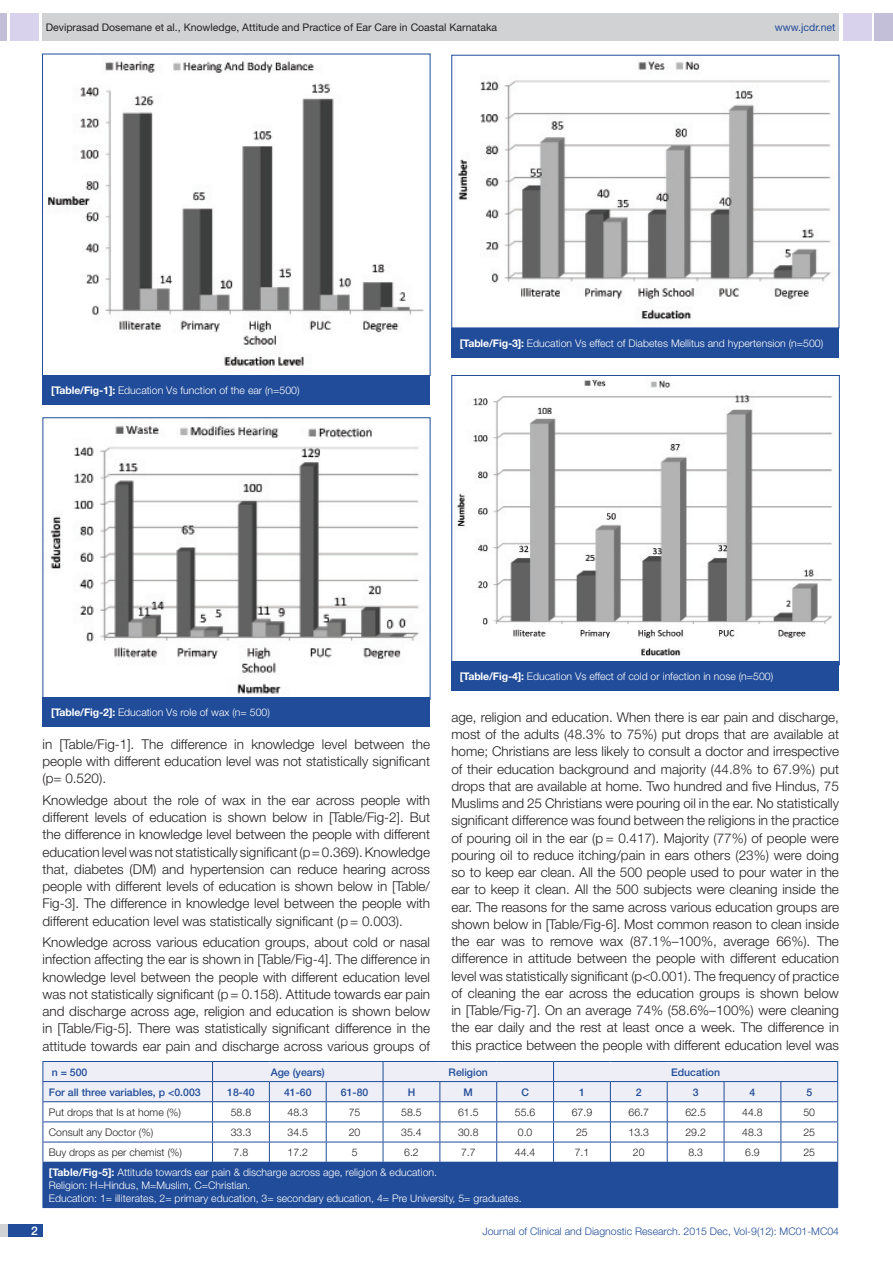
<style>
.page{position:relative;width:893px;height:1263px;background:#fff}
.page>*{position:absolute;margin:0;border:0;box-sizing:border-box;transform-origin:0 0}
.Body_text{font:300 13.5px/17.2px "Helvetica Neue";color:#231f20;text-align:justify}
.t1{font:500 12px "Helvetica Neue";color:#fff}
.Table_text{font:300 10.5px "Helvetica Neue";color:#fff}
.Table_text-2{font:300 10.5px "Helvetica Neue";color:#231f20}
.Table_text-3{font:500 10.5px "Helvetica Neue";color:#214c99}
.t2{font:10.5px "Helvetica Neue";color:#231f20}
.t3{font:300 10.5px "Helvetica Neue";color:#214c99}
.t4{font:10.5px "Helvetica Neue";color:#214c99}
.s1{font-weight:700}
</style>
<div class="page">
<div style="left:0;top:13px;width:7px;height:28px;background:#c3bfd8"></div>
<div style="left:10px;top:13px;width:29px;height:28px;background:#d9d2ec"></div>
<div style="left:43px;top:13px;width:796px;height:28px;background:#d1d2d4"></div>
<div style="left:875px;top:13px;width:18px;height:28px;background:#c3bfd8"></div>
<div style="left:843px;top:13px;width:29px;height:28px;background:#d9d2ec"></div>
<div style="left:0;top:1224px;width:43px;height:13px;background:#d1d2d4"></div>
<div style="left:8px;top:1224px;width:35px;height:13px;background:#214c99"></div>
<div style="left:43px;top:375px;width:387px;height:29px;background:#214c99"></div>
<div style="left:451px;top:328px;width:388px;height:30px;background:#214c99"></div>
<img style="left:48px;top:61px;width:376px;height:305px">
<div style="left:42px;top:54px;width:388px;height:322px;border:1px solid #214c99"></div>
<img style="left:50px;top:425px;width:370px;height:269px">
<img style="left:458px;top:61px;width:373px;height:259px">
<img style="left:456px;top:379px;width:377px;height:277px">
<div style="left:43px;top:697px;width:387px;height:30px;background:#214c99"></div>
<div style="left:43px;top:1162px;width:795px;height:45px;background:#214c99"></div>
<svg style="left:43px;top:1061px;width:795px;height:101px"></svg>
<hr style="left:43px;top:1207px;width:170px;height:1px;background:#214c99">
<hr style="left:213px;top:1207px;width:56px;height:1px;background:#214c99">
<hr style="left:269px;top:1207px;width:57px;height:1px;background:#214c99">
<hr style="left:326px;top:1207px;width:57px;height:1px;background:#214c99">
<hr style="left:383px;top:1207px;width:57px;height:1px;background:#214c99">
<hr style="left:440px;top:1207px;width:57px;height:1px;background:#214c99">
<hr style="left:497px;top:1207px;width:57px;height:1px;background:#214c99">
<hr style="left:554px;top:1207px;width:56px;height:1px;background:#214c99">
<hr style="left:610px;top:1207px;width:57px;height:1px;background:#214c99">
<hr style="left:667px;top:1207px;width:57px;height:1px;background:#214c99">
<hr style="left:724px;top:1207px;width:57px;height:1px;background:#214c99">
<hr style="left:781px;top:1207px;width:57px;height:1px;background:#214c99">
<div style="left:451px;top:661px;width:388px;height:30px;background:#214c99"></div>
<p class="t2" style="left:46px;top:21px;width:453px">Deviprasad Dosemane et al., Knowledge, Attitude and Practice of Ear Care in Coastal Karnataka</p>
<p class="t4" style="left:775px;top:21px;width:62px">www.jcdr.net</p>
<p class="Table_text" style="left:51px;top:383px;width:250px"><span class="s1">[Table/Fig-1]:</span> Education Vs function of the ear (n=500)</p>
<p class="Table_text" style="left:460px;top:337px;width:365px"><span class="s1">[Table/Fig-3]:</span> Education Vs effect of Diabetes Mellitus and hypertension (n=500)</p>
<p class="Table_text" style="left:51px;top:706px;width:220px"><span class="s1">[Table/Fig-2]:</span> Education Vs role of wax (n= 500)</p>
<p class="Body_text" style="left:43px;top:735px;width:389px">in [Table/Fig-1]. The difference in knowledge level between the people with different education level was not statistically significant (p= 0.520).</p>
<p class="Body_text" style="left:43px;top:791px;width:389px">Knowledge about the role of wax in the ear across people with different levels of education is shown below in [Table/Fig-2]. But the difference in knowledge level between the people with different education level was not statistically significant (p= 0.369). Knowledge that, diabetes (DM) and hypertension can reduce hearing across people with different levels of education is shown below in [Table/ Fig-3]. The difference in knowledge level between the people with different education level was statistically significant (p = 0.003).</p>
<p class="Body_text" style="left:43px;top:933px;width:389px">Knowledge across various education groups, about cold or nasal infection affecting the ear is shown in [Table/Fig-4]. The difference in knowledge level between the people with different education level was not statistically significant (p= 0.158). Attitude towards ear pain and discharge across age, religion and education is shown below in [Table/Fig-5]. There was statistically significant difference in the attitude towards ear pain and discharge across various groups of</p>
<p class="Table_text" style="left:460px;top:670px;width:315px"><span class="s1">[Table/Fig-4]:</span> Education Vs effect of cold or infection in nose (n=500)</p>
<p class="Body_text" style="left:451px;top:708px;width:389px">age, religion and education. When there is ear pain and discharge, most of the adults (48.3% to 75%) put drops that are available at home; Christians are less likely to consult a doctor and irrespective of their education background and majority (44.8% to 67.9%) put drops that are available at home. Two hundred and five Hindus, 75<br>Muslims and 25 Christians were pouring oil in the ear. No statistically significant difference was found between the religions in the practice of pouring oil in the ear (p = 0.417). Majority (77%) of people were pouring oil to reduce itching/pain in ears others (23%) were doing so to keep ear clean. All the 500 people used to pour water in the ear to keep it clean. All the 500 subjects were cleaning inside the ear. The reasons for the same across various education groups are shown below in [Table/Fig-6]. Most common reason to clean inside the ear was to remove wax (87.1%–100%, average 66%). The difference in attitude between the people with different education level was statistically significant (p&lt;0.001). The frequency of practice of cleaning the ear across the education groups is shown below in [Table/Fig-7]. On an average 74% (58.6%–100%) were cleaning the ear daily and the rest at least once a week. The difference in this practice between the people with different education level was</p>
<p class="Table_text-3" style="left:52px;top:1065px;width:37px">n = 500</p>
<p class="Table_text-3" style="left:271px;top:1065px;width:56px">Age (years)</p>
<p class="Table_text-3" style="left:449px;top:1065px;width:41px">Religion</p>
<p class="Table_text-3" style="left:671px;top:1065px;width:51px">Education</p>
<p class="Table_text-3" style="left:49px;top:1086px;width:153px">For all three variables, p &lt;0.003</p>
<p class="Table_text-3" style="left:227px;top:1086px;width:29px">18-40</p>
<p class="Table_text-3" style="left:284px;top:1086px;width:29px">41-60</p>
<p class="Table_text-3" style="left:341px;top:1086px;width:29px">61-80</p>
<p class="Table_text-3" style="left:408px;top:1086px;width:8px">H</p>
<p class="Table_text-3" style="left:464px;top:1086px;width:9px">M</p>
<p class="Table_text-3" style="left:521px;top:1086px;width:9px">C</p>
<p class="Table_text-3" style="left:579px;top:1086px;width:7px">1</p>
<p class="Table_text-3" style="left:636px;top:1086px;width:7px">2</p>
<p class="Table_text-3" style="left:693px;top:1086px;width:7px">3</p>
<p class="Table_text-3" style="left:749px;top:1086px;width:7px">4</p>
<p class="Table_text-3" style="left:806px;top:1086px;width:7px">5</p>
<p class="Table_text-2" style="left:49px;top:1106px;width:134px">Put drops that Is at home (%)</p>
<p class="Table_text-2" style="left:231px;top:1106px;width:22px">58.8</p>
<p class="Table_text-2" style="left:288px;top:1106px;width:22px">48.3</p>
<p class="Table_text-2" style="left:349px;top:1106px;width:13px">75</p>
<p class="Table_text-2" style="left:401px;top:1106px;width:22px">58.5</p>
<p class="Table_text-2" style="left:458px;top:1106px;width:22px">61.5</p>
<p class="Table_text-2" style="left:515px;top:1106px;width:22px">55.6</p>
<p class="Table_text-2" style="left:572px;top:1106px;width:22px">67.9</p>
<p class="Table_text-2" style="left:629px;top:1106px;width:22px">66.7</p>
<p class="Table_text-2" style="left:685px;top:1106px;width:22px">62.5</p>
<p class="Table_text-2" style="left:742px;top:1106px;width:22px">44.8</p>
<p class="Table_text-2" style="left:803px;top:1106px;width:13px">50</p>
<p class="Table_text-2" style="left:49px;top:1126px;width:106px">Consult any Doctor (%)</p>
<p class="Table_text-2" style="left:231px;top:1126px;width:22px">33.3</p>
<p class="Table_text-2" style="left:288px;top:1126px;width:22px">34.5</p>
<p class="Table_text-2" style="left:349px;top:1126px;width:13px">20</p>
<p class="Table_text-2" style="left:401px;top:1126px;width:22px">35.4</p>
<p class="Table_text-2" style="left:458px;top:1126px;width:22px">30.8</p>
<p class="Table_text-2" style="left:518px;top:1126px;width:16px">0.0</p>
<p class="Table_text-2" style="left:576px;top:1126px;width:13px">25</p>
<p class="Table_text-2" style="left:629px;top:1126px;width:22px">13.3</p>
<p class="Table_text-2" style="left:685px;top:1126px;width:22px">29.2</p>
<p class="Table_text-2" style="left:742px;top:1126px;width:22px">48.3</p>
<p class="Table_text-2" style="left:803px;top:1126px;width:13px">25</p>
<p class="Table_text-2" style="left:49px;top:1146px;width:135px">Buy drops as per chemist (%)</p>
<p class="Table_text-2" style="left:234px;top:1146px;width:16px">7.8</p>
<p class="Table_text-2" style="left:288px;top:1146px;width:22px">17.2</p>
<p class="Table_text-2" style="left:352px;top:1146px;width:7px">5</p>
<p class="Table_text-2" style="left:404px;top:1146px;width:16px">6.2</p>
<p class="Table_text-2" style="left:461px;top:1146px;width:16px">7.7</p>
<p class="Table_text-2" style="left:515px;top:1146px;width:22px">44.4</p>
<p class="Table_text-2" style="left:575px;top:1146px;width:16px">7.1</p>
<p class="Table_text-2" style="left:633px;top:1146px;width:13px">20</p>
<p class="Table_text-2" style="left:688px;top:1146px;width:16px">8.3</p>
<p class="Table_text-2" style="left:745px;top:1146px;width:16px">6.9</p>
<p class="Table_text-2" style="left:803px;top:1146px;width:13px">25</p>
<p class="Table_text" style="left:49px;top:1166px;width:390px"><span class="s1">[Table/Fig-5]:</span> Attitude towards ear pain &amp; discharge across age, religion &amp; education.</p>
<p class="Table_text" style="left:49px;top:1179px;width:203px">Religion: H=Hindus, M=Muslim, C=Christian.</p>
<p class="Table_text" style="left:49px;top:1191px;width:474px">Education: 1= illiterates, 2= primary education, 3= secondary education, 4= Pre University, 5= graduates.</p>
<p class="t1" style="left:31px;top:1223px;width:8px">2</p>
<p class="t3" style="left:482px;top:1225px;width:358px">Journal of Clinical and Diagnostic Research. 2015 Dec, Vol-9(12): MC01-MC04</p>
</div>
